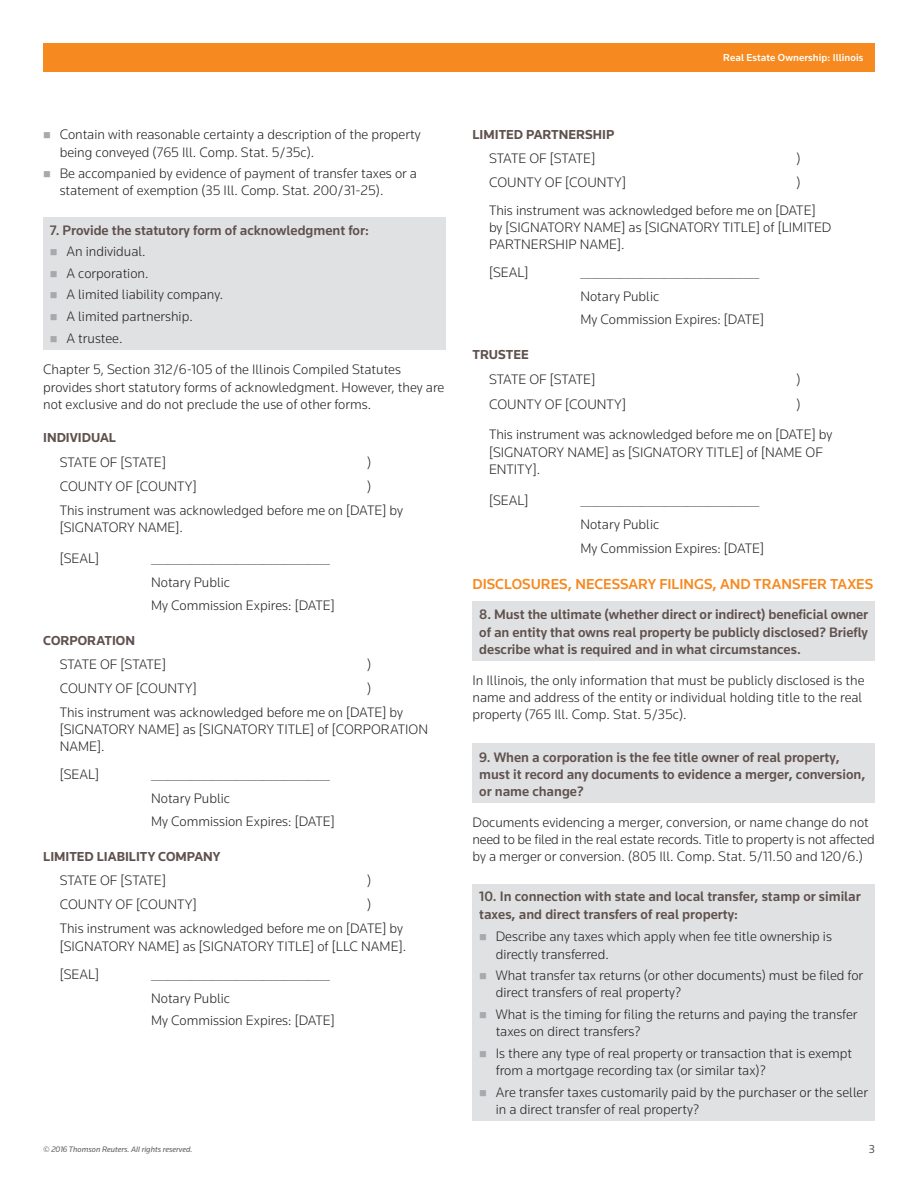
<style>
.page{position:relative;width:918px;height:1188px;background:#fff}
.page>*{position:absolute;margin:0;border:0;box-sizing:border-box;transform-origin:0 0}
.t1{font:500 15px "Knowledge";color:#f6891f}
.t2{font:300 14.25px/17.2px "Knowledge";color:#231f20}
.t3{font:500 14.25px/17.2px "Knowledge";color:#5f514d}
.t4{font:700 13.5px "Knowledge";color:#5f514d}
.t5{font:12px "Knowledge";color:#57585a}
.t6{font:500 10.5px "Knowledge";letter-spacing:.01em;color:#fff}
.t7{font:italic 8.25px "Knowledge";color:#57585a}
.s1{font-weight:500;color:#5f514d}
</style>
<div class="page">
<div style="left:43px;top:43px;width:832px;height:29px;background:#f6891f"></div>
<div style="left:43px;top:217px;width:403px;height:132px;background:#e0e1e3"></div>
<div style="left:472px;top:602px;width:403px;height:59px;background:#e0e1e3"></div>
<div style="left:472px;top:744px;width:403px;height:59px;background:#e0e1e3"></div>
<div style="left:472px;top:884px;width:403px;height:237px;background:#e0e1e3"></div>
<p class="t2" style="left:60px;top:126px;width:363px">Contain with reasonable certainty a description of the property being conveyed (765 Ill. Comp. Stat. 5/35c).</p>
<p class="t2" style="left:60px;top:165px;width:359px">Be accompanied by evidence of payment of transfer taxes or a statement of exemption (35 Ill. Comp. Stat. 200/31-25).</p>
<p class="t2" style="left:66px;top:219px;width:304px;line-height:21.6px;text-indent:-17px"><span class="s1">7. Provide the statutory form of acknowledgment for:<br></span>An individual.<br>A corporation.<br>A limited liability company.<br>A limited partnership.<br>A trustee.</p>
<p class="t2" style="left:43px;top:361px;width:403px">Chapter 5, Section 312/6-105 of the Illinois Compiled Statutes provides short statutory forms of acknowledgment. However, they are not exclusive and do not preclude the use of other forms.</p>
<p class="t4" style="left:43px;top:429px;width:74px">INDIVIDUAL</p>
<p class="t2" style="left:60px;top:453px;width:108px">STATE OF [STATE]</p>
<p class="t2" style="left:367px;top:453px;width:6px">)</p>
<p class="t2" style="left:60px;top:477px;width:139px">COUNTY OF [COUNTY]</p>
<p class="t2" style="left:367px;top:477px;width:6px">)</p>
<p class="t2" style="left:60px;top:501px;width:345px">This instrument was acknowledged before me on [DATE] by [SIGNATORY NAME].</p>
<p class="t2" style="left:60px;top:549px;width:41px">[SEAL]</p>
<p class="t2" style="left:151px;top:549px;width:180px">________________________________</p>
<p class="t2" style="left:151px;top:573px;width:80px">Notary Public</p>
<p class="t2" style="left:151px;top:596px;width:185px">My Commission Expires: [DATE]</p>
<p class="t4" style="left:43px;top:632px;width:93px">CORPORATION</p>
<p class="t2" style="left:60px;top:655px;width:108px">STATE OF [STATE]</p>
<p class="t2" style="left:367px;top:655px;width:6px">)</p>
<p class="t2" style="left:60px;top:679px;width:139px">COUNTY OF [COUNTY]</p>
<p class="t2" style="left:367px;top:679px;width:6px">)</p>
<p class="t2" style="left:60px;top:703px;width:370px">This instrument was acknowledged before me on [DATE] by [SIGNATORY NAME] as [SIGNATORY TITLE] of [CORPORATION<br>NAME].</p>
<p class="t2" style="left:60px;top:766px;width:41px">[SEAL]</p>
<p class="t2" style="left:151px;top:766px;width:180px">________________________________</p>
<p class="t2" style="left:151px;top:790px;width:80px">Notary Public</p>
<p class="t2" style="left:151px;top:813px;width:185px">My Commission Expires: [DATE]</p>
<p class="t4" style="left:43px;top:849px;width:179px">LIMITED LIABILITY COMPANY</p>
<p class="t2" style="left:60px;top:872px;width:108px">STATE OF [STATE]</p>
<p class="t2" style="left:367px;top:872px;width:6px">)</p>
<p class="t2" style="left:60px;top:896px;width:139px">COUNTY OF [COUNTY]</p>
<p class="t2" style="left:367px;top:896px;width:6px">)</p>
<p class="t2" style="left:60px;top:920px;width:348px">This instrument was acknowledged before me on [DATE] by [SIGNATORY NAME] as [SIGNATORY TITLE] of [LLC NAME].</p>
<p class="t2" style="left:60px;top:965px;width:41px">[SEAL]</p>
<p class="t2" style="left:151px;top:965px;width:180px">________________________________</p>
<p class="t2" style="left:151px;top:989px;width:80px">Notary Public</p>
<p class="t2" style="left:151px;top:1012px;width:185px">My Commission Expires: [DATE]</p>
<p class="t6" style="left:723px;top:51px;width:142px">Real Estate Ownership: Illinois</p>
<p class="t4" style="left:472px;top:126px;width:143px">LIMITED PARTNERSHIP</p>
<p class="t2" style="left:489px;top:149px;width:108px">STATE OF [STATE]</p>
<p class="t2" style="left:797px;top:149px;width:6px">)</p>
<p class="t2" style="left:489px;top:173px;width:139px">COUNTY OF [COUNTY]</p>
<p class="t2" style="left:797px;top:173px;width:6px">)</p>
<p class="t2" style="left:489px;top:201px;width:344px">This instrument was acknowledged before me on [DATE] by [SIGNATORY NAME] as [SIGNATORY TITLE] of [LIMITED<br>PARTNERSHIP NAME].</p>
<p class="t2" style="left:489px;top:264px;width:41px">[SEAL]</p>
<p class="t2" style="left:581px;top:264px;width:180px">________________________________</p>
<p class="t2" style="left:581px;top:288px;width:80px">Notary Public</p>
<p class="t2" style="left:581px;top:310px;width:185px">My Commission Expires: [DATE]</p>
<p class="t4" style="left:472px;top:346px;width:58px">TRUSTEE</p>
<p class="t2" style="left:489px;top:370px;width:108px">STATE OF [STATE]</p>
<p class="t2" style="left:797px;top:370px;width:6px">)</p>
<p class="t2" style="left:489px;top:395px;width:139px">COUNTY OF [COUNTY]</p>
<p class="t2" style="left:797px;top:395px;width:6px">)</p>
<p class="t2" style="left:489px;top:426px;width:345px">This instrument was acknowledged before me on [DATE] by [SIGNATORY NAME] as [SIGNATORY TITLE] of [NAME OF<br>ENTITY].</p>
<p class="t2" style="left:489px;top:491px;width:41px">[SEAL]</p>
<p class="t2" style="left:581px;top:491px;width:180px">________________________________</p>
<p class="t2" style="left:581px;top:515px;width:80px">Notary Public</p>
<p class="t2" style="left:581px;top:539px;width:185px">My Commission Expires: [DATE]</p>
<p class="t1" style="left:472px;top:575px;width:402px">DISCLOSURES, NECESSARY FILINGS, AND TRANSFER TAXES</p>
<p class="t3" style="left:479px;top:606px;width:391px;text-align:justify">8. Must the ultimate (whether direct or indirect) beneficial owner of an entity that owns real property be publicly disclosed? Briefly describe what is required and in what circumstances.</p>
<p class="t2" style="left:472px;top:671px;width:394px">In Illinois, the only information that must be publicly disclosed is the name and address of the entity or individual holding title to the real property (765 Ill. Comp. Stat. 5/35c).</p>
<p class="t3" style="left:479px;top:748px;width:388px">9. When a corporation is the fee title owner of real property, must it record any documents to evidence a merger, conversion, or name change?</p>
<p class="t2" style="left:472px;top:813px;width:404px">Documents evidencing a merger, conversion, or name change do not need to be filed in the real estate records. Title to property is not affected by a merger or conversion. (805 Ill. Comp. Stat. 5/11.50 and 120/6.)</p>
<p class="t3" style="left:479px;top:888px;width:383px">10. In connection with state and local transfer, stamp or similar taxes, and direct transfers of real property:</p>
<p class="t2" style="left:496px;top:928px;width:338px">Describe any taxes which apply when fee title ownership is directly transferred.</p>
<p class="t2" style="left:496px;top:967px;width:369px">What transfer tax returns (or other documents) must be filed for direct transfers of real property?</p>
<p class="t2" style="left:496px;top:1005px;width:363px">What is the timing for filing the returns and paying the transfer taxes on direct transfers?</p>
<p class="t2" style="left:496px;top:1044px;width:358px">Is there any type of real property or transaction that is exempt from a mortgage recording tax (or similar tax)?</p>
<p class="t2" style="left:496px;top:1083px;width:374px">Are transfer taxes customarily paid by the purchaser or the seller in a direct transfer of real property?</p>
<p class="t7" style="left:43px;top:1144px;width:151px">© 2016 Thomson Reuters. All rights reserved.</p>
<p class="t5" style="left:869px;top:1141px;width:8px">3</p>
</div>
